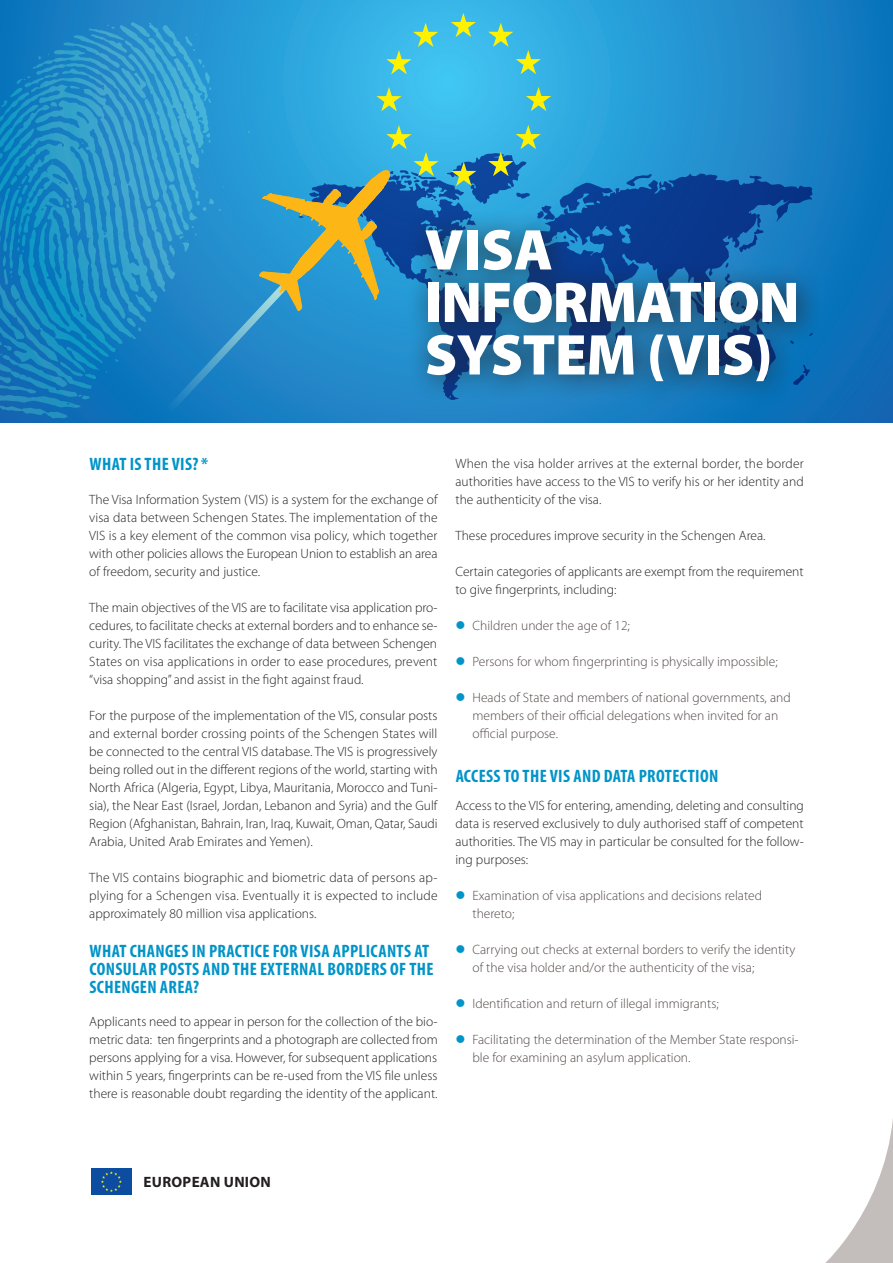
<style>
.page{position:relative;width:893px;height:1263px;background:#fff}
.page>*{position:absolute;margin:0;border:0;box-sizing:border-box;transform-origin:0 0}
.t1{font:900 58.05px "Myriad Pro";letter-spacing:-.02em;color:#fff}
.TITRE_1{font:700 condensed 18px/18px "Myriad Pro";letter-spacing:.02em;color:#0094c8}
.t2{font:700 15px "Myriad Pro";letter-spacing:.02em;color:#231f20}
.body{font:300 13.5px/18px "Myriad Pro";color:#231f20;text-align:justify}
.Blue_sky{font:300 13.5px/18px "Myriad Pro";color:#514946}
</style>
<div class="page">
<svg style="left:825px;top:1119px;width:68px;height:144px"></svg>
<svg style="left:0;top:0;width:893px;height:422px"></svg>
<svg style="left:0;top:22px;width:251px;height:396px"></svg>
<svg style="left:451px;top:13px;width:25px;height:24px"></svg>
<svg style="left:488px;top:23px;width:53px;height:51px"></svg>
<svg style="left:526px;top:87px;width:25px;height:24px"></svg>
<svg style="left:386px;top:23px;width:52px;height:51px"></svg>
<svg style="left:376px;top:87px;width:26px;height:24px"></svg>
<svg style="left:142px;top:203px;width:216px;height:220px"></svg>
<svg style="left:259px;top:125px;width:554px;height:275px"></svg>
<div style="left:90px;top:1167px;width:43px;height:29px;background:#0d4da1"></div>
<svg style="left:101px;top:1171px;width:21px;height:21px"></svg>
<div style="left:403px;top:208px;width:416px;height:198px;background:#231f20;opacity:.75"></div>
<p class="t1" style="left:425px;top:211px;width:130px">VISA</p>
<p class="t1" style="left:425px;top:264px;width:376px">INFORMATION</p>
<p class="t1" style="left:425px;top:316px;width:349px">SYSTEM (VIS)</p>
<p class="TITRE_1" style="left:89px;top:455px;width:120px">WHAT IS THE VIS? *</p>
<p class="body" style="left:89px;top:490px;width:350px">The Visa Information System (VIS) is a system for the exchange of visa data between Schengen States. The implementation of the VIS is a key element of the common visa policy, which together with other policies allows the European Union to establish an area of freedom, security and justice.</p>
<p class="body" style="left:89px;top:598px;width:350px">The main objectives of the VIS are to facilitate visa application pro&shy;cedures, to facilitate checks at external borders and to enhance se&shy;curity. The VIS facilitates the exchange of data between Schengen States on visa applications in order to ease procedures, prevent “visa shopping” and assist in the fight against fraud.</p>
<p class="body" style="left:89px;top:706px;width:350px">For the purpose of the implementation of the VIS, consular posts and external border crossing points of the Schengen States will be connected to the central VIS database. The VIS is progressively being rolled out in the different regions of the world, starting with North Africa (Algeria, Egypt, Libya, Mauritania, Morocco and Tuni&shy;sia), the Near East (Israel, Jordan, Lebanon and Syria) and the Gulf Region (Afghanistan, Bahrain, Iran, Iraq, Kuwait, Oman, Qatar, Saudi Arabia, United Arab Emirates and Yemen).</p>
<p class="body" style="left:89px;top:868px;width:350px">The VIS contains biographic and biometric data of persons ap&shy;plying for a Schengen visa. Eventually it is expected to include approximately 80 million visa applications.</p>
<p class="TITRE_1" style="left:89px;top:942px;width:345px">WHAT CHANGES IN PRACTICE FOR VISA APPLICANTS AT<br>CONSULAR POSTS AND THE EXTERNAL BORDERS OF THE<br>SCHENGEN AREA?</p>
<p class="body" style="left:89px;top:1012px;width:350px">Applicants need to appear in person for the collection of the bio&shy;metric data: ten fingerprints and a photograph are collected from persons applying for a visa. However, for subsequent applications within 5 years, fingerprints can be re-used from the VIS file unless there is reasonable doubt regarding the identity of the applicant.</p>
<p class="body" style="left:455px;top:454px;width:350px">When the visa holder arrives at the external border, the border authorities have access to the VIS to verify his or her identity and the authenticity of the visa.</p>
<p class="body" style="left:455px;top:526px;width:312px">These procedures improve security in the Schengen Area.</p>
<p class="body" style="left:455px;top:562px;width:350px">Certain categories of applicants are exempt from the requirement to give fingerprints, including:</p>
<p class="Blue_sky" style="left:472px;top:616px;width:159px">Children under the age of 12;</p>
<p class="Blue_sky" style="left:472px;top:652px;width:307px">Persons for whom fingerprinting is physically impossible;</p>
<p class="Blue_sky" style="left:472px;top:688px;width:320px">Heads of State and members of national governments, and members of their official delegations when invited for an official purpose.</p>
<p class="TITRE_1" style="left:456px;top:766px;width:264px">ACCESS TO THE VIS AND DATA PROTECTION</p>
<p class="body" style="left:455px;top:796px;width:350px">Access to the VIS for entering, amending, deleting and consulting data is reserved exclusively to duly authorised staff of competent authorities. The VIS may in particular be consulted for the follow&shy;ing purposes:</p>
<p class="Blue_sky" style="left:472px;top:886px;width:291px">Examination of visa applications and decisions related thereto;</p>
<p class="Blue_sky" style="left:472px;top:940px;width:324px">Carrying out checks at external borders to verify the identity of the visa holder and/or the authenticity of the visa;</p>
<p class="Blue_sky" style="left:472px;top:994px;width:248px">Identification and return of illegal immigrants;</p>
<p class="Blue_sky" style="left:472px;top:1030px;width:328px">Facilitating the determination of the Member State responsi&shy;ble for examining an asylum application.</p>
<p class="t2" style="left:144px;top:1172px;width:129px">EUROPEAN UNION</p>
</div>
